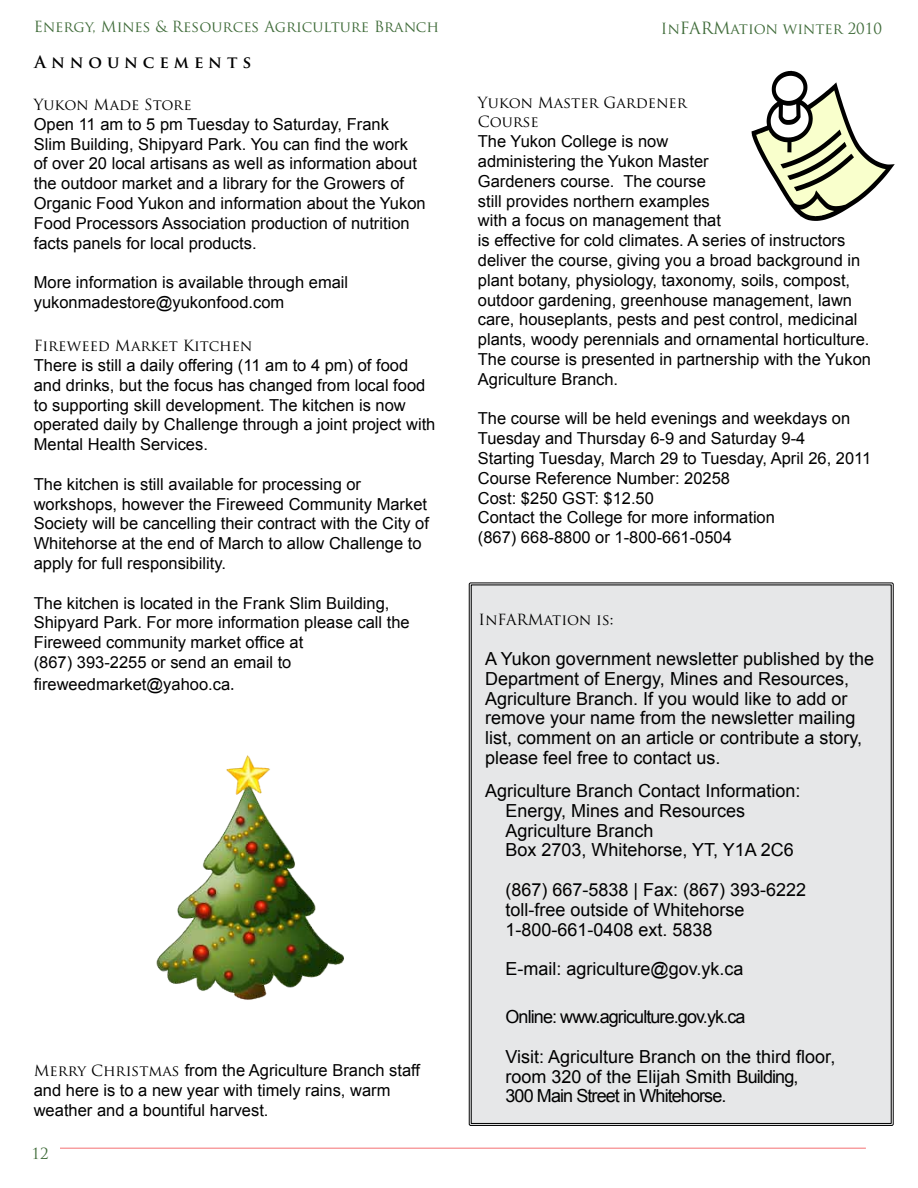
<style>
.page{position:relative;width:918px;height:1188px;background:#fff}
.page>*{position:absolute;margin:0;border:0;box-sizing:border-box;transform-origin:0 0}
.t1{font:18px/19.8px "Arial";color:#000}
.t2{font:18px/19.8px "Arial";letter-spacing:-.05em;color:#000}
.t3{font:16.5px/19.8px "Arial";color:#000}
.t4{font:700 16.5px "Trajan Pro";letter-spacing:.3em;color:#000}
.t5{font:15px/19.8px "Trajan Pro";color:#000}
.t6{font:15px "Trajan Pro";color:#406c3a}
.s1{font-size:16.5px}
.s2{font-family:"Trajan Pro";font-size:18px}
.s3{font-family:"Trajan Pro";font-size:15px}
</style>
<div class="page">
<hr style="left:60px;top:1148px;width:806px;height:1px;background:#ef3e42">
<div style="left:468px;top:582px;width:426px;height:544px;background:#e6e7e8"></div>
<svg style="left:752px;top:71px;width:143px;height:150px"></svg>
<img style="left:156px;top:755px;width:188px;height:245px">
<p class="t6" style="left:34px;top:17px;width:407px">Energy, Mines &amp; Resources Agriculture Branch</p>
<p class="t6" style="left:661px;top:19px;width:223px">In<span class="s1">FARM</span>ation winter 2010</p>
<p class="t4" style="left:34px;top:52px;width:218px">Announcements</p>
<p class="t5" style="left:34px;top:94px;width:159px">Yukon Made Store</p>
<p class="t3" style="left:34px;top:114px;width:393px">Open 11 am to 5 pm Tuesday to Saturday, Frank<br>Slim Building, Shipyard Park. You can find the work of over 20 local artisans as well as information about the outdoor market and a library for the Growers of Organic Food Yukon and information about the Yukon Food Processors Association production of nutrition facts panels for local products.</p>
<p class="t3" style="left:34px;top:273px;width:316px">More information is available through email yukonmadestore@yukonfood.com</p>
<p class="t5" style="left:34px;top:336px;width:220px">Fireweed Market Kitchen</p>
<p class="t3" style="left:34px;top:355px;width:403px">There is still a daily offering (11 am to 4 pm) of food and drinks, but the focus has changed from local food to supporting skill development. The kitchen is now operated daily by Challenge through a joint project with Mental Health Services.</p>
<p class="t3" style="left:34px;top:474px;width:397px">The kitchen is still available for processing or workshops, however the Fireweed Community Market Society will be cancelling their contract with the City of Whitehorse at the end of March to allow Challenge to apply for full responsibility.</p>
<p class="t3" style="left:34px;top:593px;width:377px">The kitchen is located in the Frank Slim Building, Shipyard Park. For more information please call the Fireweed community market office at<br>(867) 393-2255 or send an email to</p>
<p class="t3" style="left:34px;top:674px;width:203px">fireweedmarket@yahoo.ca<span class="s2">.</span></p>
<p class="t3" style="left:34px;top:1061px;width:388px"><span class="s3">Merry Christmas</span> from the Agriculture Branch staff and here is to a new year with timely rains, warm weather and a bountiful harvest.</p>
<p class="t6" style="left:32px;top:1144px;width:19px">12</p>
<p class="t5" style="left:478px;top:92px;width:210px">Yukon Master Gardener<br>Course</p>
<p class="t3" style="left:478px;top:132px;width:395px">The Yukon College is now<br>administering the Yukon Master<br>Gardeners course. The course<br>still provides northern examples<br>with a focus on management that<br>is effective for cold climates. A series of instructors deliver the course, giving you a broad background in plant botany, physiology, taxonomy, soils, compost, outdoor gardening, greenhouse management, lawn care, houseplants, pests and pest control, medicinal plants, woody perennials and ornamental horticulture.<br>The course is presented in partnership with the Yukon Agriculture Branch.</p>
<p class="t3" style="left:478px;top:409px;width:395px">The course will be held evenings and weekdays on Tuesday and Thursday 6-9 and Saturday 9-4<br>Starting Tuesday, March 29 to Tuesday, April 26, 2011<br>Course Reference Number: 20258<br>Cost: $250 GST: $12.50<br>Contact the College for more information<br>(867) 668-8800 or 1-800-661-0504</p>
<p class="t5" style="left:478px;top:610px;width:137px">InFARMation is:</p>
<p class="t1" style="left:485px;top:649px;width:390px">A Yukon government newsletter published by the Department of Energy, Mines and Resources, Agriculture Branch. If you would like to add or remove your name from the newsletter mailing list, comment on an article or contribute a story, please feel free to contact us.</p>
<p class="t1" style="left:506px;top:781px;width:296px;text-indent:-20px">Agriculture Branch Contact Information:<br>Energy, Mines and Resources<br>Agriculture Branch<br>Box 2703, Whitehorse, YT, Y1A 2C6</p>
<p class="t1" style="left:506px;top:880px;width:302px">(867) 667-5838 | Fax: (867) 393-6222 toll-free outside of Whitehorse<br>1-800-661-0408 ext. 5838</p>
<p class="t1" style="left:506px;top:959px;width:240px">E-mail: agriculture@gov.yk.ca</p>
<p class="t1" style="left:506px;top:997px;width:331px;line-height:39.6px">Online: www.agriculture.gov.yk.ca<br>Visit: Agriculture Branch on the third floor,</p>
<p class="t2" style="left:506px;top:1067px;width:294px">room 320 of the Elijah Smith Building,<br>300 Main Street in Whitehorse.</p>
</div>
